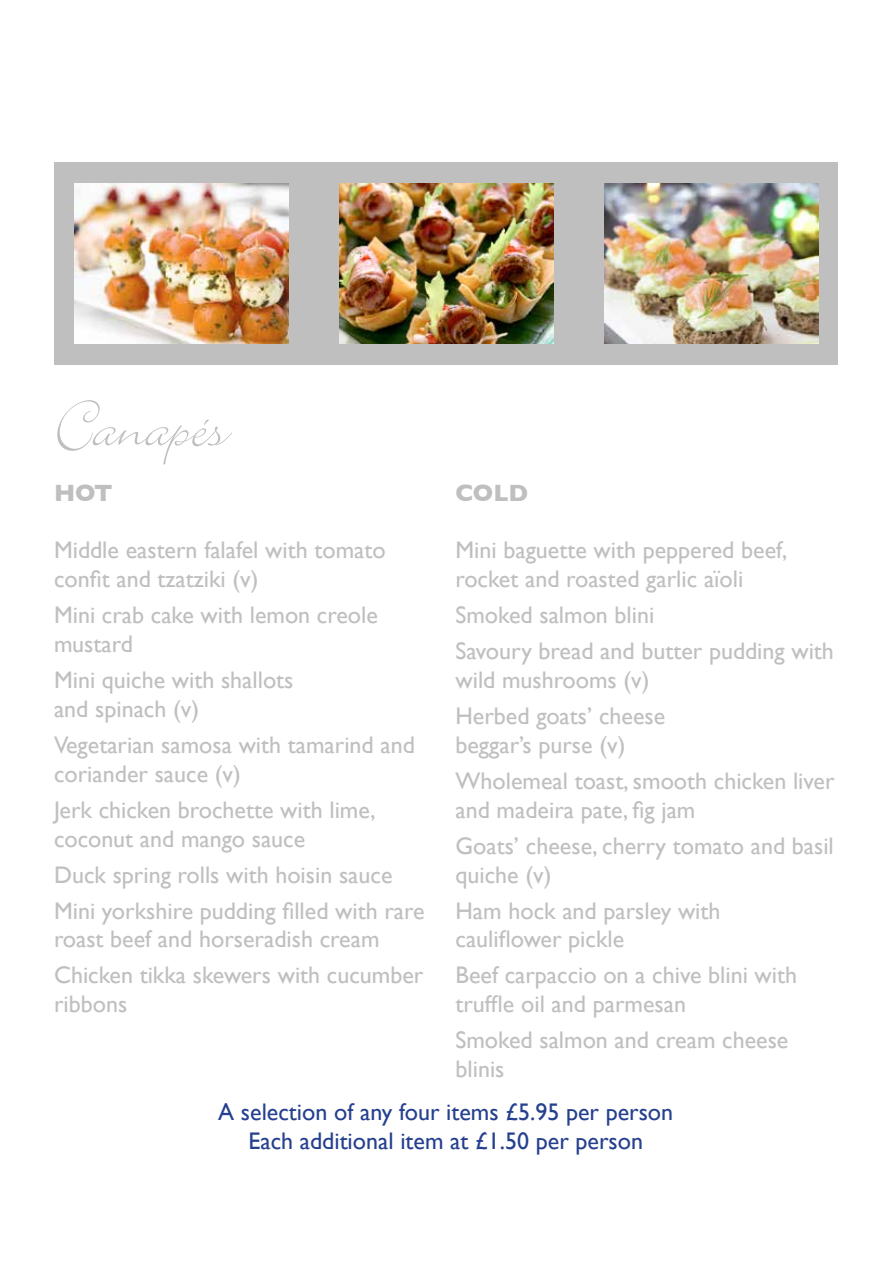
<style>
.page{position:relative;width:893px;height:1263px;background:#fff}
.page>*{position:absolute;margin:0;border:0;box-sizing:border-box;transform-origin:0 0}
.t1{font:72px "Bickley Script Plain";color:#c0bfbf}
.t2{font:24px/36px "Gill Sans";color:#c0bfbf}
.t3{font:24px/28.8px "Gill Sans";color:#25408f;text-align:center}
.t4{font:700 24px "Gill Sans";color:#c0bfbf}
</style>
<div class="page">
<div style="left:54px;top:162px;width:783px;height:202px;background:#c0bfbf"></div>
<img style="left:74px;top:183px;width:214px;height:160px">
<img style="left:339px;top:183px;width:215px;height:160px">
<img style="left:605px;top:183px;width:214px;height:160px">
<h1 class="t1" style="left:54px;top:395px;width:175px">Canapés</h1>
<p class="t4" style="left:54px;top:474px;width:60px">HOT</p>
<p class="t2" style="left:54px;top:536px;width:333px;line-height:28.8px">Middle eastern falafel with tomato confit and tzatziki (v)</p>
<p class="t2" style="left:54px;top:600px;width:325px;line-height:28.8px">Mini crab cake with lemon creole mustard</p>
<p class="t2" style="left:54px;top:665px;width:241px;line-height:28.8px">Mini quiche with shallots and spinach (v)</p>
<p class="t2" style="left:54px;top:730px;width:362px;line-height:28.8px">Vegetarian samosa with tamarind and coriander sauce (v)</p>
<p class="t2" style="left:54px;top:795px;width:323px;line-height:28.8px">Jerk chicken brochette with lime, coconut and mango sauce</p>
<p class="t2" style="left:54px;top:856px;width:372px">Duck spring rolls with hoisin sauce<br>Mini yorkshire pudding filled with rare</p>
<p class="t2" style="left:54px;top:921px;width:371px">roast beef and horseradish cream<br>Chicken tikka skewers with cucumber</p>
<p class="t2" style="left:54px;top:986px;width:75px">ribbons</p>
<p class="t4" style="left:455px;top:474px;width:74px">COLD</p>
<p class="t2" style="left:455px;top:536px;width:333px;line-height:28.8px">Mini baguette with peppered beef, rocket and roasted garlic aïoli</p>
<p class="t2" style="left:455px;top:597px;width:380px">Smoked salmon blini<br>Savoury bread and butter pudding with</p>
<p class="t2" style="left:455px;top:662px;width:211px">wild mushrooms (v)<br>Herbed goats’ cheese</p>
<p class="t2" style="left:455px;top:726px;width:381px">beggar’s purse (v)<br>Wholemeal toast, smooth chicken liver</p>
<p class="t2" style="left:455px;top:791px;width:380px">and madeira pate, fig jam<br>Goats’ cheese, cherry tomato and basil</p>
<p class="t2" style="left:455px;top:856px;width:267px">quiche (v)<br>Ham hock and parsley with</p>
<p class="t2" style="left:455px;top:921px;width:343px">cauliflower pickle<br>Beef carpaccio on a chive blini with</p>
<p class="t2" style="left:455px;top:986px;width:334px">truffle oil and parmesan<br>Smoked salmon and cream cheese</p>
<p class="t2" style="left:455px;top:1050px;width:51px">blinis</p>
<p class="t3" style="left:218px;top:1097px;width:456px">A selection of any four items £5.95 per person<br>Each additional item at £1.50 per person</p>
</div>
